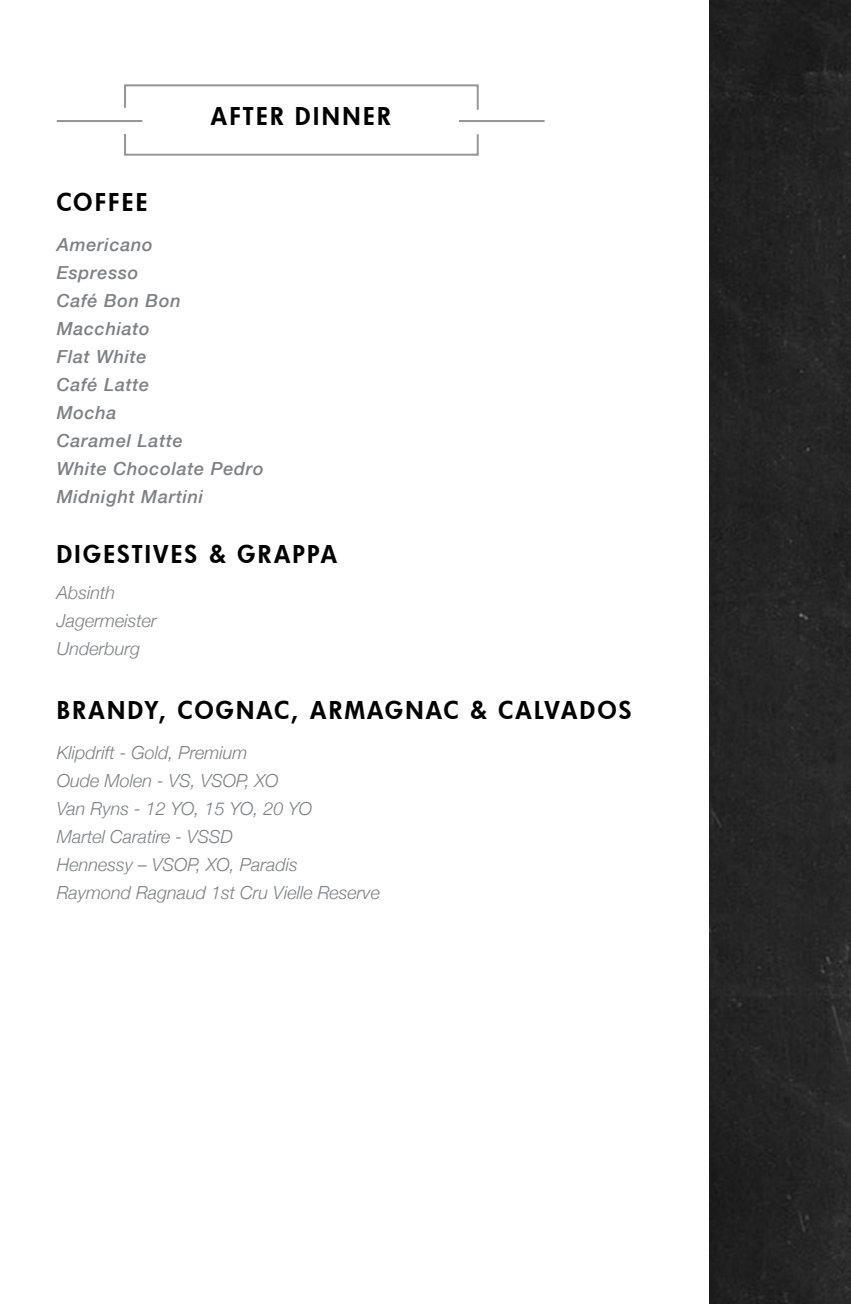
<style>
.page{position:relative;width:851px;height:1304px;background:#fff}
.page>*{position:absolute;margin:0;border:0;box-sizing:border-box;transform-origin:0 0}
.Paragraph_Style_4{font:800 24px "Futura";letter-spacing:.1em;color:#000}
.Paragraph_Style_3{font:800 24px "Futura";letter-spacing:.1em;color:#000}
.Paragraph_Style_4-2{font:italic 300 18px "Helvetica Neue";color:#7e8083}
.Paragraph_Style_4-3{font:italic 500 18px/28px "Helvetica Neue";letter-spacing:.04em;color:#7e8083}
</style>
<div class="page">
<svg style="left:124px;top:84px;width:355px;height:26px"></svg>
<hr style="left:459px;top:120px;width:85px;height:2px;background:#939598">
<div style="left:124px;top:133px;width:354px;height:23px;border:2px solid #939598"></div>
<hr style="left:57px;top:120px;width:85px;height:2px;background:#939598">
<div style="left:709px;top:0;width:141px;height:1304px;background:#242424"></div>
<hr style="left:713px;top:0;width:2px;height:1304px;background:#212121">
<p class="Paragraph_Style_3" style="left:211px;top:100px;width:181px">AFTER DINNER</p>
<p class="Paragraph_Style_4" style="left:57px;top:186px;width:92px">COFFEE</p>
<p class="Paragraph_Style_4-3" style="left:57px;top:230px;width:98px">Americano</p>
<p class="Paragraph_Style_4-3" style="left:57px;top:258px;width:83px">Espresso</p>
<p class="Paragraph_Style_4-3" style="left:57px;top:286px;width:125px">Café Bon Bon</p>
<p class="Paragraph_Style_4-3" style="left:57px;top:314px;width:95px">Macchiato</p>
<p class="Paragraph_Style_4-3" style="left:57px;top:342px;width:91px">Flat White</p>
<p class="Paragraph_Style_4-3" style="left:57px;top:370px;width:94px">Café Latte</p>
<p class="Paragraph_Style_4-3" style="left:57px;top:398px;width:61px">Mocha</p>
<p class="Paragraph_Style_4-3" style="left:57px;top:426px;width:127px">Caramel Latte</p>
<p class="Paragraph_Style_4-3" style="left:57px;top:454px;width:209px">White Chocolate Pedro<br>Midnight Martini</p>
<p class="Paragraph_Style_4" style="left:57px;top:538px;width:282px">DIGESTIVES &amp; GRAPPA</p>
<p class="Paragraph_Style_4-2" style="left:57px;top:579px;width:60px">Absinth</p>
<p class="Paragraph_Style_4-2" style="left:57px;top:607px;width:102px">Jagermeister</p>
<p class="Paragraph_Style_4-2" style="left:57px;top:635px;width:85px">Underburg</p>
<p class="Paragraph_Style_4" style="left:57px;top:694px;width:576px">BRANDY, COGNAC, ARMAGNAC &amp; CALVADOS</p>
<p class="Paragraph_Style_4-2" style="left:57px;top:739px;width:192px">Klipdrift - Gold, Premium</p>
<p class="Paragraph_Style_4-2" style="left:57px;top:767px;width:223px">Oude Molen - VS, VSOP, XO</p>
<p class="Paragraph_Style_4-2" style="left:57px;top:795px;width:257px">Van Ryns - 12 YO, 15 YO, 20 YO</p>
<p class="Paragraph_Style_4-2" style="left:57px;top:823px;width:178px">Martel Caratire - VSSD</p>
<p class="Paragraph_Style_4-2" style="left:57px;top:851px;width:242px">Hennessy – VSOP, XO, Paradis</p>
<p class="Paragraph_Style_4-2" style="left:57px;top:879px;width:325px">Raymond Ragnaud 1st Cru Vielle Reserve</p>
</div>
